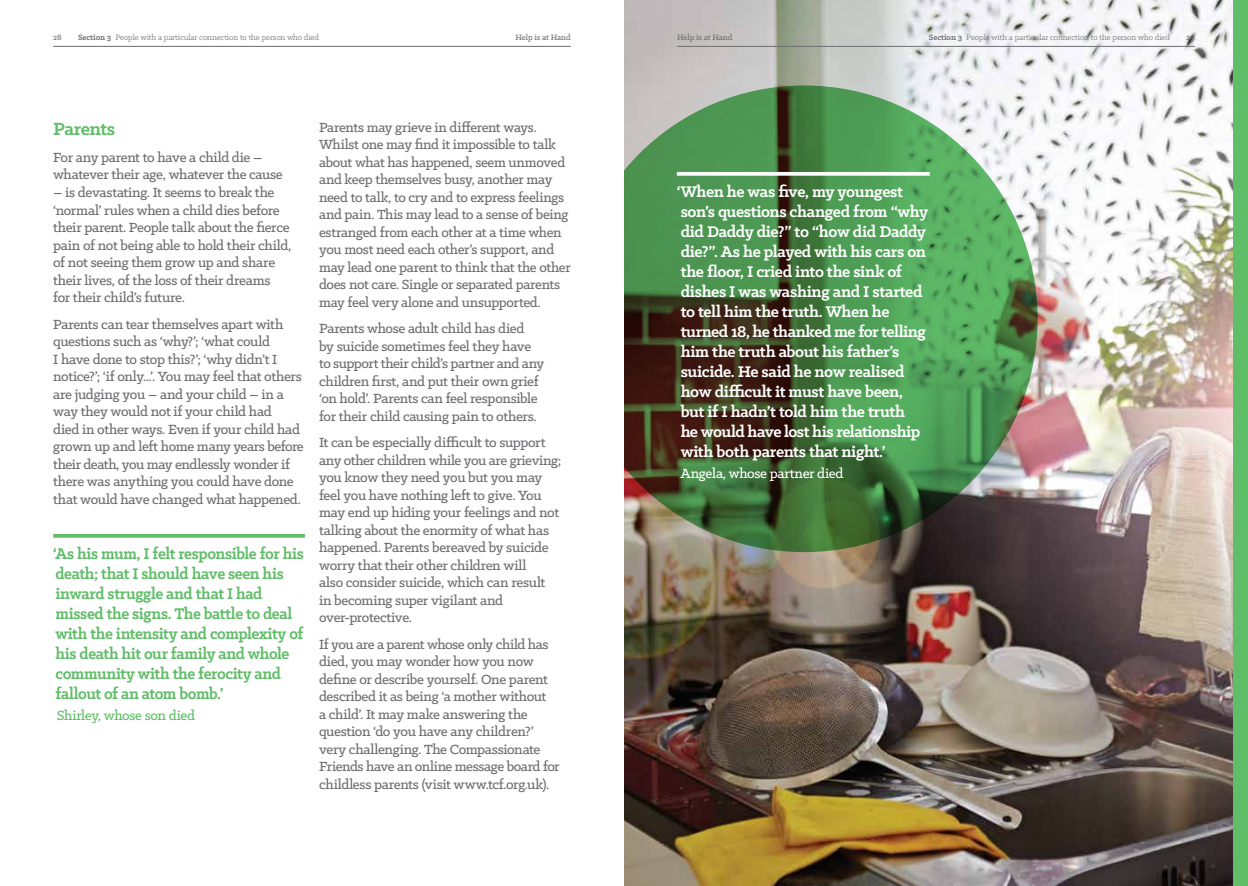
<style>
.page{position:relative;width:1248px;height:886px;background:#fff}
.page>*{position:absolute;margin:0;border:0;box-sizing:border-box;transform-origin:0 0}
.t1{font:700 20px "Klinic Slab";letter-spacing:-.025em;color:#60bd68}
.t2{font:700 17.5px/20px "Klinic Slab";letter-spacing:-.025em;color:#fff}
.t3{font:700 17.5px/20px "Klinic Slab";letter-spacing:-.02em;color:#60bd68}
.t4{font:500 15px/17.5px "Klinic Slab";letter-spacing:-.025em;color:#6d6e71}
.t5{font:500 15px "Klinic Slab";letter-spacing:-.02em;color:#fff}
.t6{font:500 15px "Klinic Slab";letter-spacing:-.025em;color:#60bd68}
.t7{font:8.75px "Klinic Slab";letter-spacing:-.01em;color:#6d6e71}
.t8{font:500 8.75px "Klinic Slab";letter-spacing:-.01em;color:#6d6e71}
.s1{font-weight:700}
</style>
<div class="page">
<img style="left:624px;top:0;width:609px;height:886px">
<svg style="left:570px;top:85px;width:467px;height:467px;background:#477b42"></svg>
<div style="left:1233px;top:0;width:14px;height:886px;background:#60bd68"></div>
<svg style="left:676px;top:172px;width:253px;height:4px"></svg>
<div style="left:302px;top:0;width:322px;height:886px;background:#fff"></div>
<svg style="left:53px;top:534px;width:252px;height:4px"></svg>
<hr style="left:53px;top:46px;width:517px;height:1px;background:#6d6e71">
<hr style="left:677px;top:46px;width:517px;height:1px;background:#6d6e71">
<p class="t8" style="left:53px;top:31px;width:10px">28</p>
<p class="t7" style="left:78px;top:31px;width:242px"><span class="s1">Section 3</span> People with a particular connection to the person who died</p>
<p class="t8" style="left:515px;top:31px;width:57px">Help is at Hand</p>
<p class="t8" style="left:677px;top:31px;width:57px">Help is at Hand</p>
<p class="t7" style="left:928px;top:31px;width:242px"><span class="s1">Section 3</span> People with a particular connection to the person who died</p>
<p class="t8" style="left:1186px;top:31px;width:10px">29</p>
<h1 class="t1" style="left:53px;top:116px;width:63px">Parents</h1>
<p class="t4" style="left:53px;top:148px;width:231px">For any parent to have a child die – whatever their age, whatever the cause</p>
<p class="t4" style="left:53px;top:183px;width:240px">– is devastating. It seems to break the ‘normal’ rules when a child dies before their parent. People talk about the fierce pain of not being able to hold their child, of not seeing them grow up and share their lives, of the loss of their dreams<br>for their child’s future.</p>
<p class="t4" style="left:53px;top:315px;width:252px">Parents can tear themselves apart with questions such as ‘why?’; ‘what could<br>I have done to stop this?’; ‘why didn’t I notice?’; ‘if only...’. You may feel that others are judging you – and your child – in a way they would not if your child had<br>died in other ways. Even if your child had grown up and left home many years before their death, you may endlessly wonder if there was anything you could have done that would have changed what happened.</p>
<p class="t3" style="left:53px;top:543px;width:252px">‘As his mum, I felt responsible for his death; that I should have seen his inward struggle and that I had missed the signs. The battle to deal with the intensity and complexity of his death hit our family and whole community with the ferocity and fallout of an atom bomb.’</p>
<p class="t6" style="left:57px;top:706px;width:140px">Shirley, whose son died</p>
<p class="t4" style="left:319px;top:118px;width:253px">Parents may grieve in different ways.<br>Whilst one may find it impossible to talk about what has happened, seem unmoved and keep themselves busy, another may need to talk, to cry and to express feelings and pain. This may lead to a sense of being estranged from each other at a time when you most need each other’s support, and may lead one parent to think that the other does not care. Single or separated parents may feel very alone and unsupported.</p>
<p class="t4" style="left:319px;top:319px;width:227px">Parents whose adult child has died<br>by suicide sometimes feel they have to support their child’s partner and any children first, and put their own grief ‘on hold’. Parents can feel responsible for their child causing pain to others.</p>
<p class="t4" style="left:319px;top:433px;width:244px">It can be especially difficult to support any other children while you are grieving; you know they need you but you may feel you have nothing left to give. You may end up hiding your feelings and not talking about the enormity of what has happened. Parents bereaved by suicide worry that their other children will<br>also consider suicide, which can result in becoming super vigilant and over-protective.</p>
<p class="t4" style="left:319px;top:635px;width:242px">If you are a parent whose only child has died, you may wonder how you now define or describe yourself. One parent described it as being ‘a mother without<br>a child’. It may make answering the question ‘do you have any children?’ very challenging. The Compassionate Friends have an online message board for childless parents (visit www.tcf.org.uk).</p>
<p class="t2" style="left:676px;top:181px;width:253px">‘When he was five, my youngest son’s questions changed from “why did Daddy die?” to “how did Daddy die?”. As he played with his cars on the floor, I cried into the sink of dishes I was washing and I started to tell him the truth. When he turned 18, he thanked me for telling him the truth about his father’s suicide. He said he now realised how difficult it must have been,<br>but if I hadn’t told him the truth<br>he would have lost his relationship with both parents that night.’</p>
<p class="t5" style="left:680px;top:464px;width:164px">Angela, whose partner died</p>
</div>
